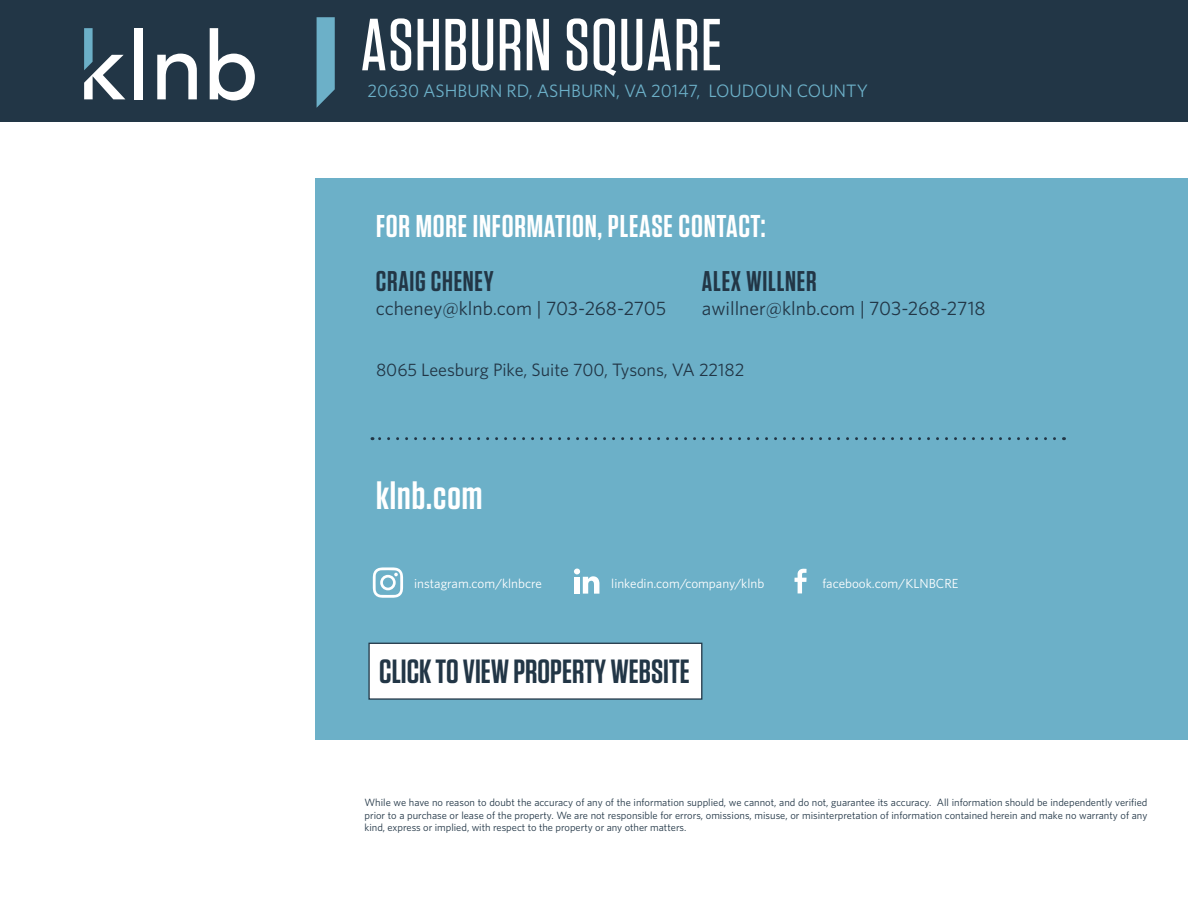
<style>
.page{position:relative;width:1188px;height:918px;background:#fff}
.page>*{position:absolute;margin:0;border:0;box-sizing:border-box;transform-origin:0 0}
.t1{font:500 73.5px "Tungsten";letter-spacing:.015em;color:#fff}
.t2{font:600 39px "Tungsten";letter-spacing:.025em;color:#fff}
.t3{font:600 33.6px "Tungsten";color:#223646}
.t4{font:600 31.5px "Tungsten";letter-spacing:.025em;color:#fff}
.t5{font:600 28.5px "Tungsten";letter-spacing:.025em;color:#223646}
.t6{font:19.5px "Whitney";color:#223646}
.t7{font:18px "Whitney";color:#6cb0c8}
.t8{font:18px "Whitney";color:#223646}
.t9{font:13.2px "Whitney";color:#fff}
.t10{font:10.5px/12.6px "Whitney";color:#223646;text-align:justify}
</style>
<div class="page">
<div style="left:315px;top:178px;width:873px;height:562px;background:#6cb0c8"></div>
<div style="left:368px;top:643px;width:334px;height:57px;background:#fff;border:1px solid #223646"></div>
<div style="left:0;top:0;width:1188px;height:122px;background:#223646"></div>
<svg style="left:84px;top:28px;width:41px;height:71px"></svg>
<div style="left:135px;top:28px;width:8px;height:71px;background:#fff"></div>
<svg style="left:157px;top:54px;width:40px;height:45px"></svg>
<svg style="left:210px;top:28px;width:45px;height:73px"></svg>
<svg style="left:317px;top:17px;width:18px;height:90px;background:#63a2b9"></svg>
<svg style="left:372px;top:437px;width:683px;height:3px"></svg>
<svg style="left:795px;top:569px;width:12px;height:24px"></svg>
<svg style="left:574px;top:568px;width:25px;height:26px"></svg>
<div style="left:574px;top:577px;width:6px;height:17px;background:#fff"></div>
<svg style="left:373px;top:567px;width:30px;height:31px"></svg>
<h1 class="t1" style="left:361px;top:12px;width:363px">ASHBURN SQUARE</h1>
<h3 class="t7" style="left:368px;top:83px;width:502px">20630 ASHBURN RD, ASHBURN, VA 20147, LOUDOUN COUNTY</h3>
<h3 class="t4" style="left:376px;top:212px;width:391px">FOR MORE INFORMATION, PLEASE CONTACT:</h3>
<h3 class="t5" style="left:376px;top:269px;width:119px">CRAIG CHENEY</h3>
<h3 class="t6" style="left:376px;top:299px;width:292px">ccheney@klnb.com | 703-268-2705</h3>
<h3 class="t5" style="left:702px;top:269px;width:116px">ALEX WILLNER</h3>
<h3 class="t6" style="left:702px;top:299px;width:285px">awillner@klnb.com | 703-268-2718</h3>
<h3 class="t8" style="left:376px;top:361px;width:370px">8065 Leesburg Pike, Suite 700, Tysons, VA 22182</h3>
<h2 class="t2" style="left:376px;top:478px;width:108px">klnb.com</h2>
<p class="t9" style="left:414px;top:577px;width:129px">instagram.com/klnbcre</p>
<p class="t9" style="left:611px;top:577px;width:154px">linkedin.com/company/klnb</p>
<p class="t9" style="left:823px;top:577px;width:137px">facebook.com/KLNBCRE</p>
<h3 class="t3" style="left:379px;top:657px;width:312px">CLICK TO VIEW PROPERTY WEBSITE</h3>
<p class="t10" style="left:364px;top:797px;width:785px">While we have no reason to doubt the accuracy of any of the information supplied, we cannot, and do not, guarantee its accuracy. All information should be independently verified prior to a purchase or lease of the property. We are not responsible for errors, omissions, misuse, or misinterpretation of information contained herein and make no warranty of any kind, express or implied, with respect to the property or any other matters.</p>
</div>
